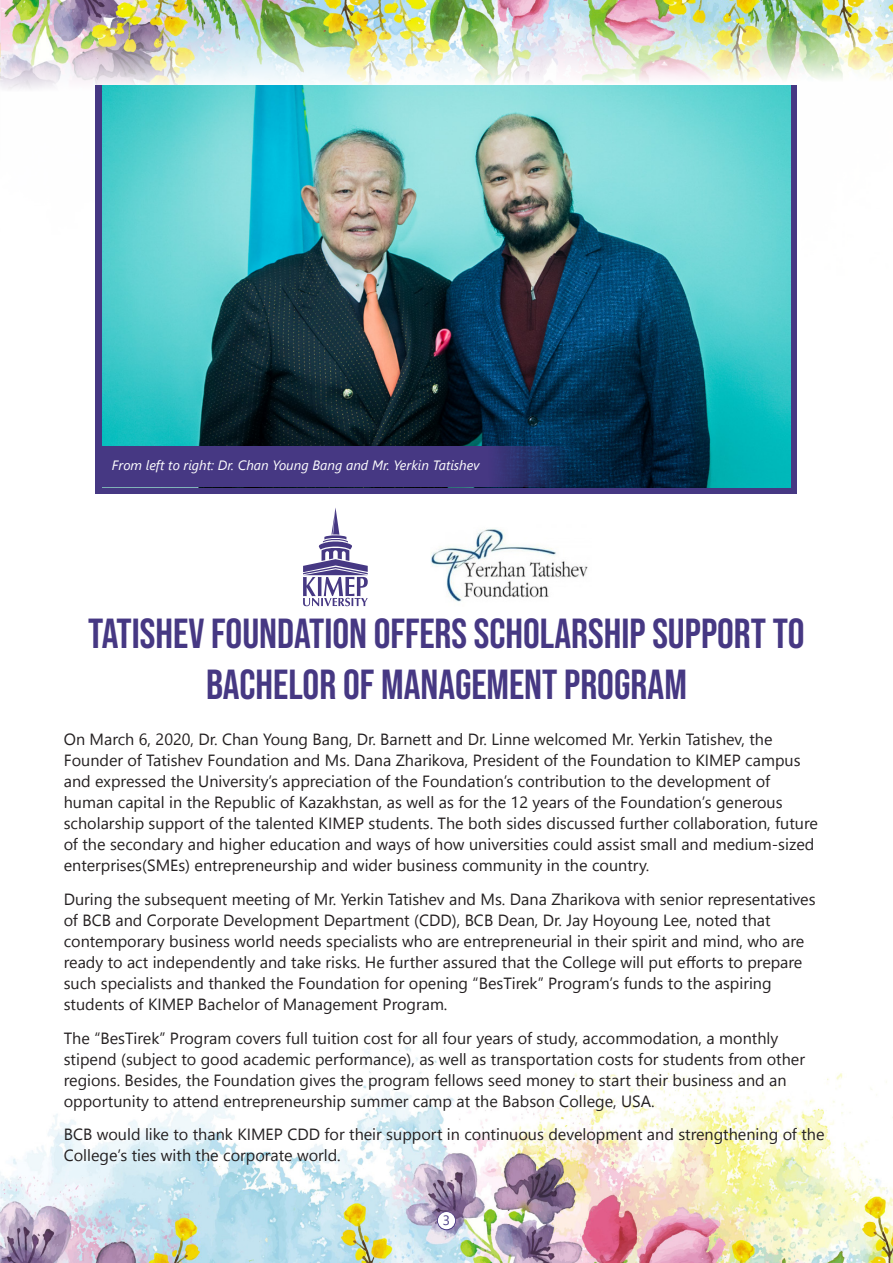
<style>
.page{position:relative;width:893px;height:1263px;background:#fff}
.page>*{position:absolute;margin:0;border:0;box-sizing:border-box;transform-origin:0 0}
.zogo{font:700 42px/50.4px "Bebas Neue Pro";color:#463883;text-align:center}
.osn{font:16.2px/21px "Segoe UI";color:#231f20}
.osn-2{font:italic 13.5px "Segoe UI";color:#fff}
.t1{font:13.5px "Segoe UI";color:#463883}
</style>
<div class="page">
<img style="left:0;top:0;width:893px;height:303px">
<img style="left:0;top:1046px;width:893px;height:217px">
<div style="left:96px;top:85px;width:701px;height:408px;background:#463883"></div>
<img style="left:102px;top:85px;width:689px;height:402px">
<div style="left:102px;top:447px;width:468px;height:40px;background:#463883"></div>
<img style="left:431px;top:529px;width:157px;height:73px">
<svg style="left:303px;top:508px;width:65px;height:98px"></svg>
<svg style="left:437px;top:1211px;width:19px;height:19px"></svg>
<div style="left:438px;top:1212px;width:17px;height:17px;background:#fff;border-radius:50%"></div>
<p class="osn-2" style="left:112px;top:455px;width:369px">From left to right: Dr. Chan Young Bang and Mr. Yerkin Tatishev</p>
<p class="zogo" style="left:88px;top:608px;width:718px">TATISHEV FOUNDATION OFFERS SCHOLARSHIP SUPPORT TO<br>BACHELOR OF MANAGEMENT PROGRAM</p>
<p class="osn" style="left:64px;top:728px;width:756px">On March 6, 2020, Dr. Chan Young Bang, Dr. Barnett and Dr. Linne welcomed Mr. Yerkin Tatishev, the Founder of Tatishev Foundation and Ms. Dana Zharikova, President of the Foundation to KIMEP campus and expressed the University’s appreciation of the Foundation’s contribution to the development of human capital in the Republic of Kazakhstan, as well as for the 12 years of the Foundation’s generous scholarship support of the talented KIMEP students. The both sides discussed further collaboration, future of the secondary and higher education and ways of how universities could assist small and medium-sized enterprises(SMEs) entrepreneurship and wider business community in the country.</p>
<p class="osn" style="left:64px;top:888px;width:753px">During the subsequent meeting of Mr. Yerkin Tatishev and Ms. Dana Zharikova with senior representatives of BCB and Corporate Development Department (CDD), BCB Dean, Dr. Jay Hoyoung Lee, noted that contemporary business world needs specialists who are entrepreneurial in their spirit and mind, who are ready to act independently and take risks. He further assured that the College will put efforts to prepare such specialists and thanked the Foundation for opening “BesTirek” Program’s funds to the aspiring students of KIMEP Bachelor of Management Program.</p>
<p class="osn" style="left:64px;top:1027px;width:743px">The “BesTirek” Program covers full tuition cost for all four years of study, accommodation, a monthly stipend (subject to good academic performance), as well as transportation costs for students from other regions. Besides, the Foundation gives the program fellows seed money to start their business and an opportunity to attend entrepreneurship summer camp at the Babson College, USA.</p>
<p class="osn" style="left:64px;top:1124px;width:762px">BCB would like to thank KIMEP CDD for their support in continuous development and strengthening of the<br>College’s ties with the corporate world.</p>
<p class="t1" style="left:443px;top:1210px;width:9px">3</p>
</div>
